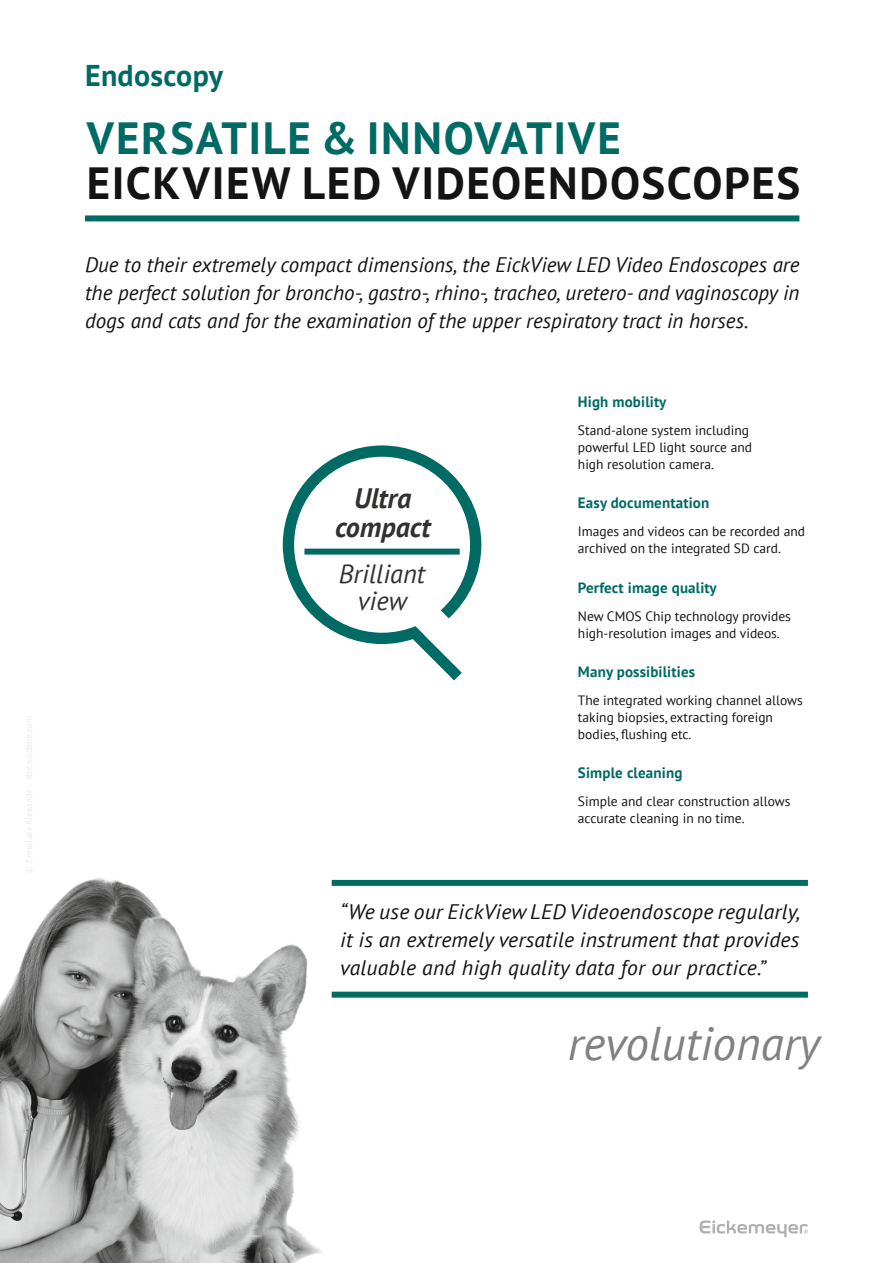
<style>
.page{position:relative;width:893px;height:1263px;background:#fff}
.page>*{position:absolute;margin:0;border:0;box-sizing:border-box;transform-origin:0 0}
.t1{font:italic 47.1px "PT Sans";color:#818181}
.t2{font:700 45px "PT Sans";letter-spacing:.035em;color:#131413}
.t3{font:700 45px "PT Sans";letter-spacing:.035em;color:#006a65}
.t4{font:700 30px "PT Sans";letter-spacing:.01em;color:#006a65}
.t5{font:italic 700 28.2px/29.1px "PT Sans";color:#313130;text-align:center}
.t6{font:italic 26.4px/27.2px "PT Sans";color:#313130;text-align:center}
.t7{font:italic 21px/28px "PT Sans";color:#131413;text-align:justify}
.t8{font:700 15px "PT Sans";letter-spacing:.01em;color:#006a65}
.t9{font:13.5px/16.8px "PT Sans";color:#131413}
</style>
<div class="page">
<svg style="left:700px;top:1220px;width:108px;height:17px"></svg>
<img style="left:0;top:878px;width:380px;height:385px">
<div style="left:332px;top:880px;width:476px;height:6px;background:#006a65"></div>
<div style="left:332px;top:992px;width:476px;height:6px;background:#006a65"></div>
<div style="left:85px;top:215px;width:714px;height:6px;background:#006a65"></div>
<svg style="left:283px;top:445px;width:198px;height:235px"></svg>
<div style="left:304px;top:549px;width:156px;height:6px;background:#006a65"></div>
<h3 class="t4" style="left:85px;top:56px;width:140px">Endoscopy</h3>
<h2 class="t3" style="left:87px;top:108px;width:535px">VERSATILE &amp; INNOVATIVE</h2>
<h2 class="t2" style="left:87px;top:153px;width:715px">EICKVIEW LED VIDEOENDOSCOPES</h2>
<p class="t7" style="left:85px;top:250px;width:716px">Due to their extremely compact dimensions, the EickView LED Video Endoscopes are the perfect solution for broncho-, gastro-, rhino-, tracheo, uretero- and vaginoscopy in dogs and cats and for the examination of the upper respiratory tract in horses.</p>
<h3 class="t5" style="left:335px;top:483px;width:97px">Ultra compact</h3>
<p class="t6" style="left:339px;top:559px;width:88px">Brilliant view</p>
<p class="t8" style="left:578px;top:392px;width:90px">High mobility</p>
<p class="t9" style="left:578px;top:422px;width:176px">Stand-alone system including powerful LED light source and high resolution camera.</p>
<p class="t8" style="left:578px;top:493px;width:133px">Easy documentation</p>
<p class="t9" style="left:578px;top:523px;width:229px">Images and videos can be recorded and archived on the integrated SD card.</p>
<p class="t8" style="left:578px;top:577px;width:140px">Perfect image quality</p>
<p class="t9" style="left:578px;top:607px;width:214px">New CMOS Chip technology provides high-resolution images and videos.</p>
<p class="t8" style="left:578px;top:662px;width:119px">Many possibilities</p>
<p class="t9" style="left:578px;top:692px;width:226px">The integrated working channel allows taking biopsies, extracting foreign bodies, flushing etc.</p>
<p class="t8" style="left:578px;top:763px;width:106px">Simple cleaning</p>
<p class="t9" style="left:578px;top:793px;width:214px">Simple and clear construction allows accurate cleaning in no time.</p>
<p class="t7" style="left:340px;top:897px;width:461px">“We use our EickView LED Videoendoscope regularly, it is an extremely versatile instrument that provides valuable and high quality data for our practice.”</p>
<h1 class="t1" style="left:568px;top:1013px;width:253px">revolutionary</h1>
</div>
